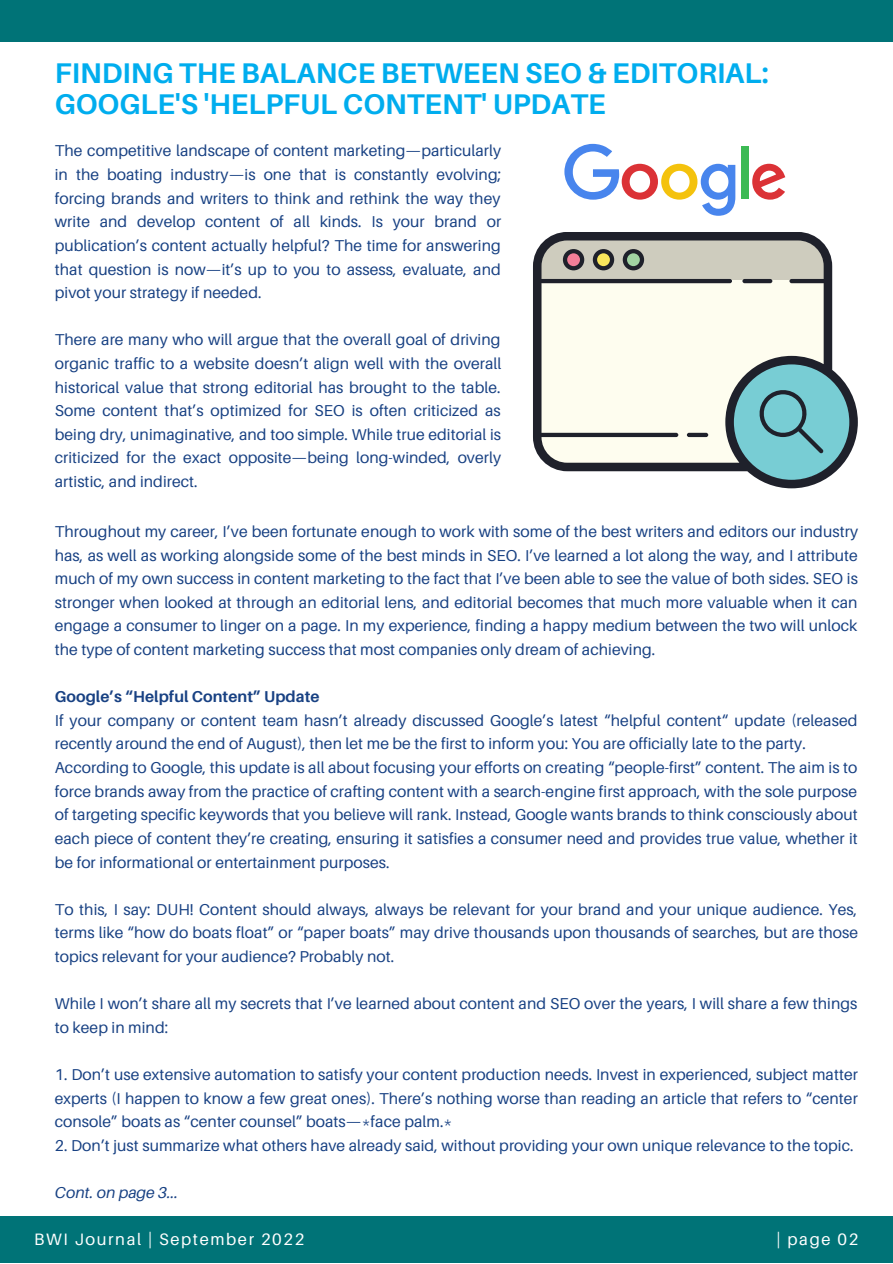
<style>
.page{position:relative;width:893px;height:1264px;background:#fff}
.page>*{position:absolute;margin:0;border:0;box-sizing:border-box;transform-origin:0 0}
.t1{font:700 28.5px/30.3px "Aileron";color:#00adee}
.t2{font:16.5px "Aileron";letter-spacing:.1em;color:#fff}
.t3{font:15.75px/23.5px "Aileron";letter-spacing:.005em;color:#184183;text-align:justify}
.t4{font:700 15.75px "Aileron";letter-spacing:.005em;color:#184183}
.t5{font:italic 15.75px "Aileron";letter-spacing:.005em;color:#184183}
</style>
<div class="page">
<div style="left:0;top:1216px;width:892px;height:46px;background:#007377"></div>
<div style="left:0;top:0;width:892px;height:42px;background:#007377"></div>
<svg style="left:533px;top:232px;width:324px;height:256px;fill:#fefdef"></svg>
<svg style="left:686px;top:357px;width:166px;height:123px"></svg>
<svg style="left:564px;top:144px;width:171px;height:72px"></svg>
<svg style="left:752px;top:164px;width:33px;height:36px"></svg>
<div style="left:740px;top:146px;width:8px;height:53px;background:#3cba54"></div>
<h1 class="t1" style="left:55px;top:58px;width:715px">FINDING THE BALANCE BETWEEN SEO &amp; EDITORIAL:<br>GOOGLE'S 'HELPFUL CONTENT' UPDATE</h1>
<p class="t3" style="left:55px;top:139px;width:448px">The competitive landscape of content marketing—particularly in the boating industry—is one that is constantly evolving; forcing brands and writers to think and rethink the way they write and develop content of all kinds. Is your brand or publication’s content actually helpful? The time for answering that question is now—it’s up to you to assess, evaluate, and pivot your strategy if needed.</p>
<p class="t3" style="left:55px;top:328px;width:448px">There are many who will argue that the overall goal of driving organic traffic to a website doesn’t align well with the overall historical value that strong editorial has brought to the table.<br>Some content that’s optimized for SEO is often criticized as being dry, unimaginative, and too simple. While true editorial is criticized for the exact opposite—being long-winded, overly artistic, and indirect.</p>
<p class="t3" style="left:55px;top:519px;width:804px">Throughout my career, I’ve been fortunate enough to work with some of the best writers and editors our industry has, as well as working alongside some of the best minds in SEO. I’ve learned a lot along the way, and I attribute much of my own success in content marketing to the fact that I’ve been able to see the value of both sides. SEO is stronger when looked at through an editorial lens, and editorial becomes that much more valuable when it can engage a consumer to linger on a page. In my experience, finding a happy medium between the two will unlock the type of content marketing success that most companies only dream of achieving.</p>
<p class="t4" style="left:55px;top:687px;width:266px">Google’s “Helpful Content” Update</p>
<p class="t3" style="left:55px;top:708px;width:804px;text-align:left">If your company or content team hasn’t already discussed Google’s latest “helpful content“ update (released recently around the end of August), then let me be the first to inform you: You are officially late to the party.<br>According to Google, this update is all about focusing your efforts on creating “people-first” content. The aim is to force brands away from the practice of crafting content with a search-engine first approach, with the sole purpose of targeting specific keywords that you believe will rank. Instead, Google wants brands to think consciously about each piece of content they’re creating, ensuring it satisfies a consumer need and provides true value, whether it be for informational or entertainment purposes.</p>
<p class="t3" style="left:55px;top:897px;width:804px">To this, I say: DUH! Content should always, always be relevant for your brand and your unique audience. Yes, terms like “how do boats float” or “paper boats” may drive thousands upon thousands of searches, but are those topics relevant for your audience? Probably not.</p>
<p class="t3" style="left:55px;top:991px;width:804px">While I won’t share all my secrets that I’ve learned about content and SEO over the years, I will share a few things to keep in mind:</p>
<p class="t3" style="left:55px;top:1062px;width:804px">1. Don’t use extensive automation to satisfy your content production needs. Invest in experienced, subject matter experts (I happen to know a few great ones). There’s nothing worse than reading an article that refers to “center console” boats as “center counsel” boats—*face palm.*</p>
<p class="t3" style="left:55px;top:1133px;width:800px">2. Don’t just summarize what others have already said, without providing your own unique relevance to the topic.</p>
<p class="t5" style="left:55px;top:1182px;width:125px">Cont. on page 3...</p>
<p class="t2" style="left:34px;top:1229px;width:272px">BWI Journal | September 2022</p>
<p class="t2" style="left:776px;top:1228px;width:83px">| page 02</p>
</div>
